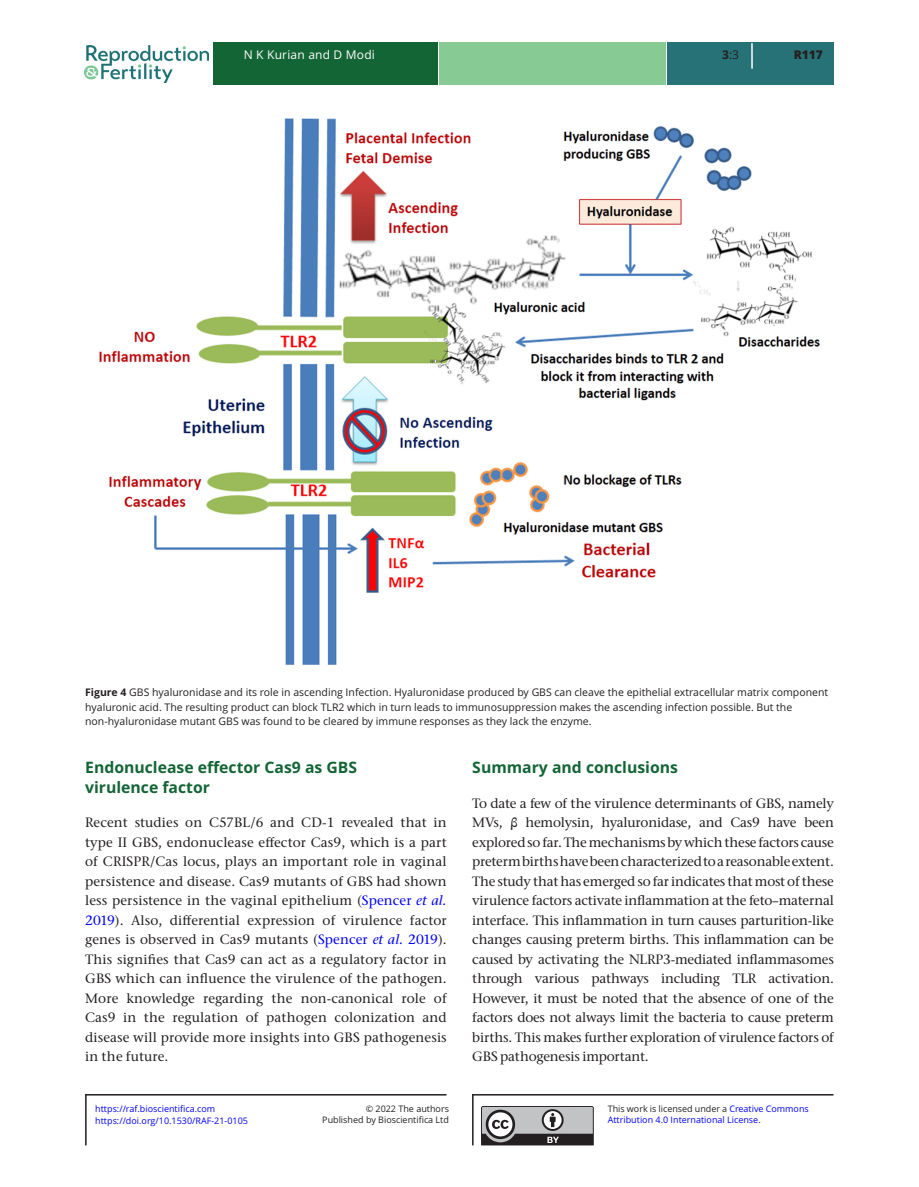
<style>
.page{position:relative;width:919px;height:1187px;background:#fff}
.page>*{position:absolute;margin:0;border:0;box-sizing:border-box;transform-origin:0 0}
.t1{font:700 15.75px/19.5px "Open Sans";color:#136535}
.TXT{font:500 13.5px/19.5px "Stone Serif ITC Pro";letter-spacing:.005em;color:#231f20;text-align:justify}
.t2{font:12px "Open Sans";letter-spacing:.015em;color:#fff}
.t3{font:800 12px "Open Sans";color:#231f20}
.t4{font:12px "Open Sans";color:#231f20}
.FC{font:10.5px/14.7px "Open Sans";color:#231f20}
.t5{font:9px "Open Sans";color:#00f}
.t6{font:9px/11.2px "Open Sans";color:#231f20;text-align:right}
.s1{font-weight:700}
.s2{color:#00f}
.s3{font-style:italic;color:#00f}
.s4{font-family:"STIX Two Text"}
</style>
<div class="page">
<div style="left:213px;top:43px;width:224px;height:42px;background:#136535"></div>
<div style="left:667px;top:43px;width:166px;height:42px;background:#277277"></div>
<div style="left:439px;top:43px;width:226px;height:42px;background:#87ca94"></div>
<img style="left:85px;top:45px;width:123px;height:38px">
<svg style="left:751px;top:43px;width:1px;height:26px"></svg>
<img style="left:99px;top:118px;width:721px;height:547px">
<svg style="left:481px;top:1106px;width:112px;height:39px;background:#8d8c8e"></svg>
<hr style="left:85px;top:1093px;width:361px;height:2px;background:#231f20">
<hr style="left:85px;top:1093px;width:2px;height:52px;background:#231f20">
<hr style="left:472px;top:1093px;width:361px;height:2px;background:#231f20">
<hr style="left:472px;top:1093px;width:1px;height:52px;background:#231f20">
<p class="t2" style="left:244px;top:47px;width:133px">N K Kurian and D Modi</p>
<p class="t4" style="left:722px;top:47px;width:18px"><span class="s1">3</span>:3</p>
<p class="t3" style="left:793px;top:46px;width:31px">R117</p>
<p class="FC" style="left:85px;top:684px;width:744px"><span class="s1">Figure 4</span> GBS hyaluronidase and its role in ascending Infection. Hyaluronidase produced by GBS can cleave the epithelial extracellular matrix component hyaluronic acid. The resulting product can block TLR2 which in turn leads to immunosuppression makes the ascending infection possible. But the non-hyaluronidase mutant GBS was found to be cleared by immune responses as they lack the enzyme.</p>
<h1 class="t1" style="left:85px;top:757px;width:273px">Endonuclease effector Cas9 as GBS virulence factor</h1>
<p class="TXT" style="left:85px;top:812px;width:363px">Recent studies on C57BL/6 and CD-1 revealed that in type II GBS, endonuclease effector Cas9, which is a part of CRISPR/Cas locus, plays an important role in vaginal persistence and disease. Cas9 mutants of GBS had shown less persistence in the vaginal epithelium (<span class="s2">Spencer</span> <span class="s3">et al.<br></span><span class="s2">2019</span>). Also, differential expression of virulence factor genes is observed in Cas9 mutants (<span class="s2">Spencer</span> <span class="s3">et al.</span> <span class="s2">2019</span>).<br>This signifies that Cas9 can act as a regulatory factor in GBS which can influence the virulence of the pathogen.<br>More knowledge regarding the non-canonical role of Cas9 in the regulation of pathogen colonization and disease will provide more insights into GBS pathogenesis in the future.</p>
<h1 class="t1" style="left:472px;top:757px;width:207px">Summary and conclusions</h1>
<p class="TXT" style="left:472px;top:793px;width:363px">To date a few of the virulence determinants of GBS, namely MVs, <span class="s4">β</span> hemolysin, hyaluronidase, and Cas9 have been explored so far. The mechanisms by which these factors cause preterm births have been characterized to a reasonable extent.<br>The study that has emerged so far indicates that most of these virulence factors activate inflammation at the feto–maternal interface. This inflammation in turn causes parturition-like changes causing preterm births. This inflammation can be caused by activating the NLRP3-mediated inflammasomes through various pathways including TLR activation.<br>However, it must be noted that the absence of one of the factors does not always limit the bacteria to cause preterm births. This makes further exploration of virulence factors of GBS pathogenesis important.</p>
<p class="t5" style="left:95px;top:1102px;width:121px">https://raf.bioscientifica.com</p>
<p class="t6" style="left:322px;top:1102px;width:128px">© 2022 The authors<br>Published by Bioscientifica Ltd</p>
<p class="t6" style="left:607px;top:1102px;width:202px">This work is licensed under a <span class="s2">Creative Commons</span></p>
<p class="t5" style="left:95px;top:1114px;width:154px">https://doi.org/10.1530/RAF-21-0105</p>
<p class="t5" style="left:607px;top:1113px;width:154px">Attribution 4.0 International License.</p>
</div>
